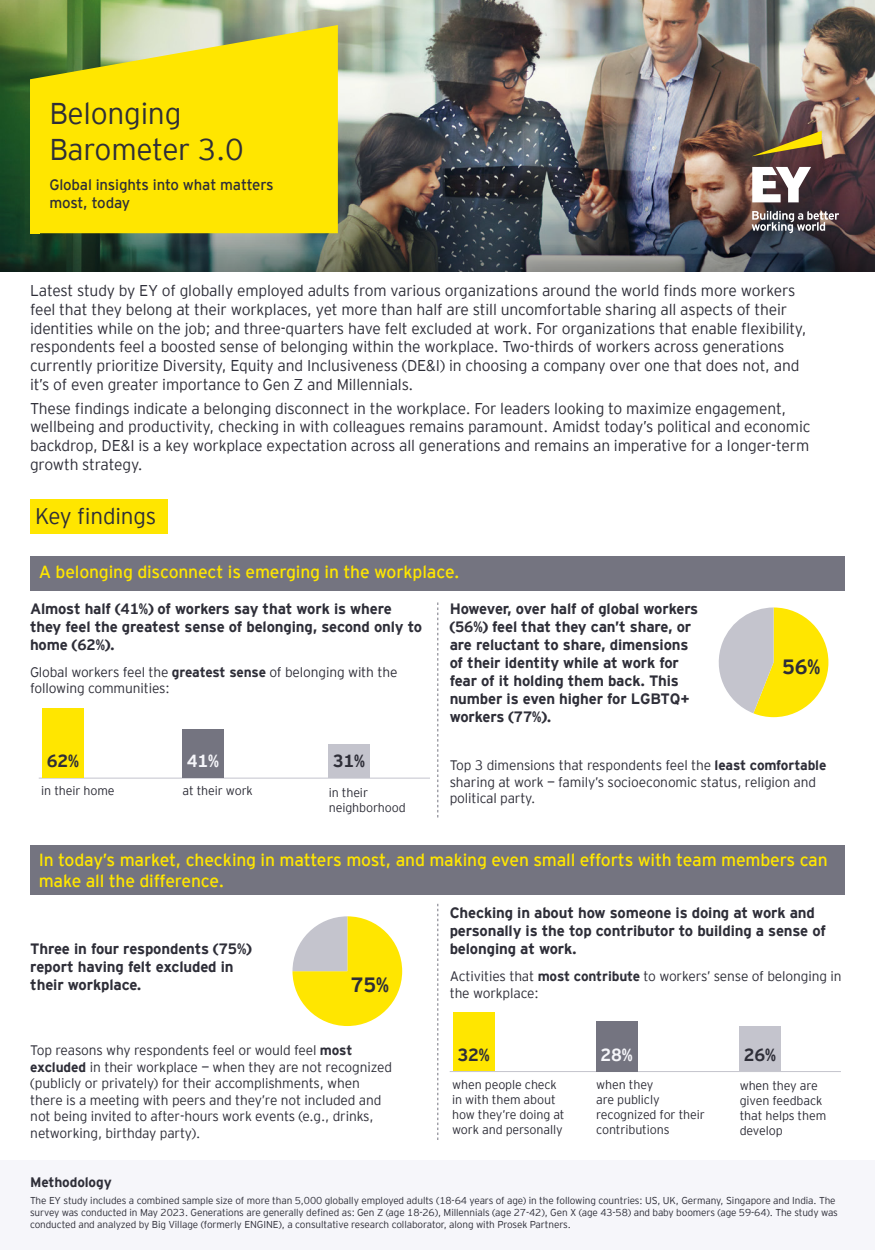
<style>
.page{position:relative;width:875px;height:1250px;background:#fff}
.page>*{position:absolute;margin:0;border:0;box-sizing:border-box;transform-origin:0 0}
.t1{font:300 30px/36px "EY Interstate";letter-spacing:-.01em;color:#2e2e38}
.t2{font:300 22.5px "EY Interstate";letter-spacing:-.01em;color:#2e2e38}
.t3{font:700 20.62px "EY Interstate";color:#2e2e38}
.t4{font:17.5px/21px "EY Interstate";letter-spacing:-.01em;color:#ffe600}
.t5{font:700 17.5px "EY Interstate";letter-spacing:-.01em;color:#2e2e38}
.t6{font:700 17.5px "EY Interstate";color:#f6f6fa}
.t7{font:300 15.62px/18.8px "EY Interstate";letter-spacing:-.01em;color:#2e2e38}
.t8{font:700 15px/18px "EY Interstate";letter-spacing:-.01em;color:#2e2e38}
.t9{font:15px/18px "EY Interstate";letter-spacing:-.01em;color:#2e2e38}
.t10{font:300 13.75px/16.5px "EY Interstate";letter-spacing:-.01em;color:#2e2e38}
.t11{font:700 13.75px "EY Interstate";letter-spacing:-.01em;color:#2e2e38}
.t12{font:300 12.5px/15px "EY Interstate";letter-spacing:-.01em;color:#2e2e38}
.t13{font:300 10px/12px "EY Interstate";letter-spacing:-.01em;color:#2e2e38}
.s1{font-weight:700}
</style>
<div class="page">
<div style="left:0;top:1160px;width:875px;height:90px;background:#f6f6fa"></div>
<div style="left:31px;top:845px;width:814px;height:50px;background:#747480"></div>
<div style="left:31px;top:556px;width:814px;height:35px;background:#747480"></div>
<img style="left:0;top:0;width:875px;height:86px">
<img style="left:0;top:86px;width:875px;height:186px">
<svg style="left:752px;top:131px;width:70px;height:25px"></svg>
<svg style="left:752px;top:167px;width:87px;height:66px"></svg>
<svg style="left:30px;top:25px;width:308px;height:208px;fill:#ffe600"></svg>
<svg style="left:438px;top:602px;width:1px;height:216px"></svg>
<svg style="left:438px;top:904px;width:1px;height:236px"></svg>
<div style="left:31px;top:499px;width:137px;height:35px;background:#ffe600"></div>
<hr style="left:450px;top:1071px;width:391px;height:1px;background:#c4c4cd">
<div style="left:453px;top:1012px;width:41px;height:59px;background:#ffe600"></div>
<div style="left:596px;top:1021px;width:42px;height:50px;background:#747480"></div>
<div style="left:740px;top:1027px;width:41px;height:44px;background:#c4c4cd"></div>
<hr style="left:39px;top:778px;width:391px;height:1px;background:#c4c4cd">
<div style="left:42px;top:709px;width:41px;height:69px;background:#ffe600"></div>
<div style="left:182px;top:729px;width:42px;height:49px;background:#747480"></div>
<div style="left:329px;top:745px;width:41px;height:33px;background:#c4c4cd"></div>
<svg style="left:292px;top:916px;width:110px;height:110px"></svg>
<svg style="left:718px;top:607px;width:110px;height:110px"></svg>
<h1 class="t1" style="left:49px;top:94px;width:196px">Belonging<br>Barometer 3.0</h1>
<p class="t9" style="left:49px;top:175px;width:226px">Global insights into what matters most, today</p>
<p class="t7" style="left:30px;top:280px;width:778px">Latest study by EY of globally employed adults from various organizations around the world finds more workers feel that they belong at their workplaces, yet more than half are still uncomfortable sharing all aspects of their identities while on the job; and three-quarters have felt excluded at work. For organizations that enable flexibility, respondents feel a boosted sense of belonging within the workplace. Two-thirds of workers across generations currently prioritize Diversity, Equity and Inclusiveness (DE&amp;I) in choosing a company over one that does not, and it’s of even greater importance to Gen Z and Millennials.</p>
<p class="t7" style="left:30px;top:398px;width:782px">These findings indicate a belonging disconnect in the workplace. For leaders looking to maximize engagement, wellbeing and productivity, checking in with colleagues remains paramount. Amidst today’s political and economic backdrop, DE&amp;I is a key workplace expectation across all generations and remains an imperative for a longer-term growth strategy.</p>
<h2 class="t2" style="left:35px;top:500px;width:123px">Key findings</h2>
<p class="t4" style="left:39px;top:560px;width:422px">A belonging disconnect is emerging in the workplace.</p>
<p class="t8" style="left:30px;top:599px;width:394px">Almost half (41%) of workers say that work is where they feel the greatest sense of belonging, second only to home (62%).</p>
<p class="t8" style="left:450px;top:599px;width:250px">However, over half of global workers (56%) feel that they can’t share, or are reluctant to share, dimensions of their identity while at work for fear of it holding them back. This number is even higher for LGBTQ+ workers (77%).</p>
<p class="t10" style="left:30px;top:663px;width:369px">Global workers feel the <span class="s1">greatest sense</span> of belonging with the following communities:</p>
<h3 class="t3" style="left:782px;top:652px;width:39px">56%</h3>
<p class="t5" style="left:47px;top:749px;width:34px">62%</p>
<p class="t12" style="left:41px;top:783px;width:75px">in their home</p>
<p class="t6" style="left:187px;top:749px;width:34px">41%</p>
<p class="t12" style="left:182px;top:783px;width:72px">at their work</p>
<p class="t5" style="left:333px;top:749px;width:34px">31%</p>
<p class="t12" style="left:329px;top:784px;width:79px">in their neighborhood</p>
<p class="t10" style="left:450px;top:756px;width:378px">Top 3 dimensions that respondents feel the <span class="s1">least comfortable </span>sharing at work — family’s socioeconomic status, religion and political party.</p>
<p class="t4" style="left:39px;top:848px;width:791px">In today’s market, checking in matters most, and making even small efforts with team members can make all the difference.</p>
<p class="t8" style="left:450px;top:903px;width:378px">Checking in about how someone is doing at work and personally is the top contributor to building a sense of</p>
<p class="t8" style="left:30px;top:939px;width:223px">Three in four respondents (75%)</p>
<p class="t8" style="left:450px;top:939px;width:129px">belonging at work.</p>
<p class="t8" style="left:30px;top:957px;width:205px">report having felt excluded in their workplace.</p>
<p class="t10" style="left:450px;top:967px;width:393px">Activities that <span class="s1">most contribute</span> to workers’ sense of belonging in the workplace:</p>
<h3 class="t3" style="left:351px;top:969px;width:39px">75%</h3>
<p class="t10" style="left:30px;top:1041px;width:363px">Top reasons why respondents feel or would feel <span class="s1">most excluded</span> in their workplace — when they are not recognized (publicly or privately) for their accomplishments, when there is a meeting with peers and they’re not included and not being invited to after-hours work events (e.g., drinks, networking, birthday party).</p>
<p class="t5" style="left:458px;top:1042px;width:34px">32%</p>
<p class="t12" style="left:452px;top:1076px;width:114px">when people check in with them about how they’re doing at work and personally</p>
<p class="t6" style="left:600px;top:1042px;width:34px">28%</p>
<p class="t12" style="left:596px;top:1076px;width:110px">when they<br>are publicly recognized for their contributions</p>
<p class="t5" style="left:744px;top:1042px;width:34px">26%</p>
<p class="t12" style="left:740px;top:1077px;width:88px">when they are given feedback that helps them develop</p>
<p class="t11" style="left:30px;top:1172px;width:83px">Methodology</p>
<p class="t13" style="left:30px;top:1194px;width:809px">The EY study includes a combined sample size of more than 5,000 globally employed adults (18-64 years of age) in the following countries: US, UK, Germany, Singapore and India. The survey was conducted in May 2023. Generations are generally defined as: Gen Z (age 18-26), Millennials (age 27-42), Gen X (age 43-58) and baby boomers (age 59-64). The study was conducted and analyzed by Big Village (formerly ENGINE), a consultative research collaborator, along with Prosek Partners.</p>
</div>
